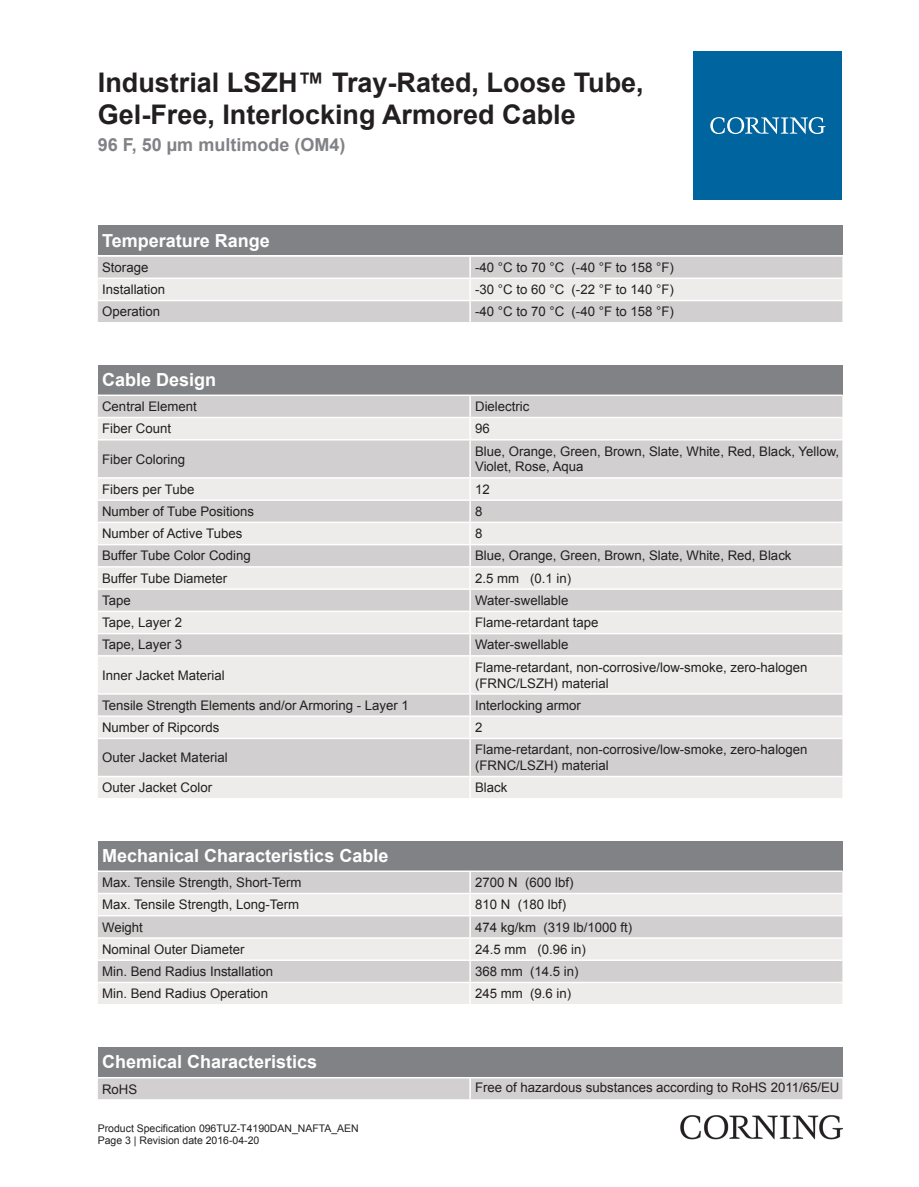
<style>
.page{position:relative;width:919px;height:1187px;background:#fff}
.page>*{position:absolute;margin:0;border:0;box-sizing:border-box;transform-origin:0 0}
.t1{font:700 27px/32.4px "Arial";color:#231f20}
.t2{font:700 18px "Arial";color:#fff}
.t3{font:700 18px "Arial";color:#808285}
.t4{font:13.2px/15.9px "Arial";color:#231f20}
.t5{font:10.5px/12.6px "Arial";color:#231f20}
</style>
<div class="page">
<div style="left:98px;top:225px;width:744px;height:30px;background:#808285"></div>
<div style="left:98px;top:257px;width:744px;height:65px;background:#d1cfcf"></div>
<div style="left:98px;top:279px;width:744px;height:21px;background:#edeceb"></div>
<hr style="left:469px;top:257px;width:2px;height:20px;background:#fff">
<hr style="left:469px;top:279px;width:2px;height:21px;background:#fff">
<hr style="left:469px;top:301px;width:2px;height:21px;background:#fff">
<hr style="left:98px;top:277px;width:372px;height:2px;background:#fff">
<hr style="left:470px;top:277px;width:372px;height:2px;background:#fff">
<hr style="left:98px;top:300px;width:372px;height:1px;background:#fff">
<hr style="left:470px;top:300px;width:372px;height:1px;background:#fff">
<div style="left:98px;top:365px;width:744px;height:29px;background:#808285"></div>
<div style="left:98px;top:396px;width:744px;height:21px;background:#d1cfcf"></div>
<svg style="left:98px;top:418px;width:744px;height:380px;background:#dfdedd"></svg>
<hr style="left:469px;top:396px;width:2px;height:21px;background:#fff">
<hr style="left:469px;top:418px;width:2px;height:21px;background:#fff">
<hr style="left:469px;top:440px;width:2px;height:37px;background:#fff">
<hr style="left:469px;top:478px;width:2px;height:21px;background:#fff">
<hr style="left:469px;top:501px;width:2px;height:20px;background:#fff">
<hr style="left:469px;top:523px;width:2px;height:21px;background:#fff">
<hr style="left:469px;top:545px;width:2px;height:21px;background:#fff">
<hr style="left:469px;top:567px;width:2px;height:21px;background:#fff">
<hr style="left:469px;top:590px;width:2px;height:20px;background:#fff">
<hr style="left:469px;top:612px;width:2px;height:20px;background:#fff">
<hr style="left:469px;top:634px;width:2px;height:21px;background:#fff">
<hr style="left:469px;top:656px;width:2px;height:37px;background:#fff">
<hr style="left:469px;top:694px;width:2px;height:21px;background:#fff">
<hr style="left:469px;top:717px;width:2px;height:20px;background:#fff">
<hr style="left:469px;top:739px;width:2px;height:36px;background:#fff">
<hr style="left:469px;top:777px;width:2px;height:21px;background:#fff">
<hr style="left:98px;top:439px;width:372px;height:1px;background:#fff">
<hr style="left:470px;top:439px;width:372px;height:1px;background:#fff">
<hr style="left:98px;top:477px;width:372px;height:1px;background:#fff">
<hr style="left:470px;top:477px;width:372px;height:1px;background:#fff">
<hr style="left:98px;top:499px;width:372px;height:2px;background:#fff">
<hr style="left:470px;top:499px;width:372px;height:2px;background:#fff">
<hr style="left:98px;top:521px;width:372px;height:2px;background:#fff">
<hr style="left:470px;top:521px;width:372px;height:2px;background:#fff">
<hr style="left:98px;top:544px;width:372px;height:1px;background:#fff">
<hr style="left:470px;top:544px;width:372px;height:1px;background:#fff">
<hr style="left:98px;top:566px;width:372px;height:1px;background:#fff">
<hr style="left:470px;top:566px;width:372px;height:1px;background:#fff">
<hr style="left:98px;top:588px;width:372px;height:2px;background:#fff">
<hr style="left:470px;top:588px;width:372px;height:2px;background:#fff">
<hr style="left:98px;top:610px;width:372px;height:2px;background:#fff">
<hr style="left:470px;top:610px;width:372px;height:2px;background:#fff">
<hr style="left:98px;top:632px;width:372px;height:2px;background:#fff">
<hr style="left:470px;top:632px;width:372px;height:2px;background:#fff">
<hr style="left:98px;top:655px;width:372px;height:1px;background:#fff">
<hr style="left:470px;top:655px;width:372px;height:1px;background:#fff">
<hr style="left:98px;top:693px;width:372px;height:1px;background:#fff">
<hr style="left:470px;top:693px;width:372px;height:1px;background:#fff">
<hr style="left:98px;top:715px;width:372px;height:2px;background:#fff">
<hr style="left:470px;top:715px;width:372px;height:2px;background:#fff">
<hr style="left:98px;top:737px;width:372px;height:2px;background:#fff">
<hr style="left:470px;top:737px;width:372px;height:2px;background:#fff">
<hr style="left:98px;top:775px;width:372px;height:2px;background:#fff">
<hr style="left:470px;top:775px;width:372px;height:2px;background:#fff">
<div style="left:98px;top:840px;width:744px;height:30px;background:#808285"></div>
<div style="left:98px;top:872px;width:744px;height:20px;background:#d1cfcf"></div>
<svg style="left:98px;top:894px;width:744px;height:109px;background:#e2e1e0"></svg>
<hr style="left:469px;top:871px;width:2px;height:21px;background:#fff">
<hr style="left:469px;top:894px;width:2px;height:20px;background:#fff">
<hr style="left:469px;top:916px;width:2px;height:21px;background:#fff">
<hr style="left:469px;top:938px;width:2px;height:21px;background:#fff">
<hr style="left:469px;top:960px;width:2px;height:21px;background:#fff">
<hr style="left:469px;top:983px;width:2px;height:20px;background:#fff">
<hr style="left:98px;top:914px;width:372px;height:2px;background:#fff">
<hr style="left:470px;top:914px;width:372px;height:2px;background:#fff">
<hr style="left:98px;top:937px;width:372px;height:1px;background:#fff">
<hr style="left:470px;top:937px;width:372px;height:1px;background:#fff">
<hr style="left:98px;top:959px;width:372px;height:1px;background:#fff">
<hr style="left:470px;top:959px;width:372px;height:1px;background:#fff">
<hr style="left:98px;top:981px;width:372px;height:2px;background:#fff">
<hr style="left:470px;top:981px;width:372px;height:2px;background:#fff">
<div style="left:98px;top:1047px;width:744px;height:29px;background:#808285"></div>
<div style="left:98px;top:1078px;width:744px;height:21px;background:#d1cfcf"></div>
<hr style="left:469px;top:1078px;width:2px;height:21px;background:#fff">
<div style="left:693px;top:51px;width:149px;height:149px;background:#00649e"></div>
<svg style="left:710px;top:117px;width:115px;height:17px"></svg>
<img style="left:680px;top:1115px;width:162px;height:24px">
<h1 class="t1" style="left:98px;top:67px;width:547px">Industrial LSZH™ Tray-Rated, Loose Tube,<br>Gel-Free, Interlocking Armored Cable</h1>
<h2 class="t3" style="left:98px;top:132px;width:249px">96 F, 50 µm multimode (OM4)</h2>
<h2 class="t2" style="left:102px;top:228px;width:169px">Temperature Range</h2>
<p class="t4" style="left:102px;top:259px;width:48px">Storage</p>
<p class="t4" style="left:475px;top:259px;width:200px">-40 °C to 70 °C (-40 °F to 158 °F)</p>
<p class="t4" style="left:102px;top:282px;width:65px">Installation</p>
<p class="t4" style="left:475px;top:282px;width:200px">-30 °C to 60 °C (-22 °F to 140 °F)</p>
<p class="t4" style="left:102px;top:304px;width:59px">Operation</p>
<p class="t4" style="left:475px;top:304px;width:200px">-40 °C to 70 °C (-40 °F to 158 °F)</p>
<h2 class="t2" style="left:102px;top:368px;width:116px">Cable Design</h2>
<p class="t4" style="left:102px;top:398px;width:96px">Central Element</p>
<p class="t4" style="left:475px;top:398px;width:56px">Dielectric</p>
<p class="t4" style="left:102px;top:421px;width:70px">Fiber Count</p>
<p class="t4" style="left:475px;top:421px;width:16px">96</p>
<p class="t4" style="left:102px;top:451px;width:84px">Fiber Coloring</p>
<p class="t4" style="left:475px;top:443px;width:365px">Blue, Orange, Green, Brown, Slate, White, Red, Black, Yellow,<br>Violet, Rose, Aqua</p>
<p class="t4" style="left:102px;top:481px;width:94px">Fibers per Tube</p>
<p class="t4" style="left:475px;top:481px;width:16px">12</p>
<p class="t4" style="left:102px;top:503px;width:153px">Number of Tube Positions</p>
<p class="t4" style="left:475px;top:503px;width:9px">8</p>
<p class="t4" style="left:102px;top:525px;width:142px">Number of Active Tubes</p>
<p class="t4" style="left:475px;top:525px;width:9px">8</p>
<p class="t4" style="left:102px;top:548px;width:150px">Buffer Tube Color Coding</p>
<p class="t4" style="left:475px;top:548px;width:318px">Blue, Orange, Green, Brown, Slate, White, Red, Black</p>
<p class="t4" style="left:102px;top:570px;width:127px">Buffer Tube Diameter</p>
<p class="t4" style="left:475px;top:570px;width:98px">2.5 mm (0.1 in)</p>
<p class="t4" style="left:102px;top:592px;width:30px">Tape</p>
<p class="t4" style="left:475px;top:592px;width:95px">Water-swellable</p>
<p class="t4" style="left:102px;top:614px;width:81px">Tape, Layer 2</p>
<p class="t4" style="left:475px;top:614px;width:125px">Flame-retardant tape</p>
<p class="t4" style="left:102px;top:637px;width:81px">Tape, Layer 3</p>
<p class="t4" style="left:475px;top:637px;width:95px">Water-swellable</p>
<p class="t4" style="left:102px;top:667px;width:124px">Inner Jacket Material</p>
<p class="t4" style="left:475px;top:659px;width:334px">Flame-retardant, non-corrosive/low-smoke, zero-halogen (FRNC/LSZH) material</p>
<p class="t4" style="left:102px;top:697px;width:308px">Tensile Strength Elements and/or Armoring - Layer 1</p>
<p class="t4" style="left:475px;top:697px;width:107px">Interlocking armor</p>
<p class="t4" style="left:102px;top:719px;width:119px">Number of Ripcords</p>
<p class="t4" style="left:475px;top:719px;width:9px">2</p>
<p class="t4" style="left:102px;top:749px;width:127px">Outer Jacket Material</p>
<p class="t4" style="left:475px;top:741px;width:334px">Flame-retardant, non-corrosive/low-smoke, zero-halogen (FRNC/LSZH) material</p>
<p class="t4" style="left:102px;top:779px;width:112px">Outer Jacket Color</p>
<p class="t4" style="left:475px;top:779px;width:34px">Black</p>
<h2 class="t2" style="left:102px;top:843px;width:288px">Mechanical Characteristics Cable</h2>
<p class="t4" style="left:102px;top:874px;width:201px">Max. Tensile Strength, Short-Term</p>
<p class="t4" style="left:475px;top:874px;width:100px">2700 N (600 lbf)</p>
<p class="t4" style="left:102px;top:896px;width:199px">Max. Tensile Strength, Long-Term</p>
<p class="t4" style="left:475px;top:896px;width:92px">810 N (180 lbf)</p>
<p class="t4" style="left:102px;top:919px;width:42px">Weight</p>
<p class="t4" style="left:475px;top:919px;width:159px">474 kg/km (319 lb/1000 ft)</p>
<p class="t4" style="left:102px;top:941px;width:144px">Nominal Outer Diameter</p>
<p class="t4" style="left:475px;top:941px;width:112px">24.5 mm (0.96 in)</p>
<p class="t4" style="left:102px;top:963px;width:172px">Min. Bend Radius Installation</p>
<p class="t4" style="left:475px;top:963px;width:105px">368 mm (14.5 in)</p>
<p class="t4" style="left:102px;top:985px;width:167px">Min. Bend Radius Operation</p>
<p class="t4" style="left:475px;top:985px;width:98px">245 mm (9.6 in)</p>
<h2 class="t2" style="left:102px;top:1050px;width:217px">Chemical Characteristics</h2>
<p class="t4" style="left:102px;top:1080px;width:37px">RoHS</p>
<p class="t4" style="left:475px;top:1079px;width:366px">Free of hazardous substances according to RoHS 2011/65/EU</p>
<p class="t5" style="left:98px;top:1121px;width:262px">Product Specification 096TUZ-T4190DAN_NAFTA_AEN<br>Page 3 | Revision date 2016-04-20</p>
</div>
